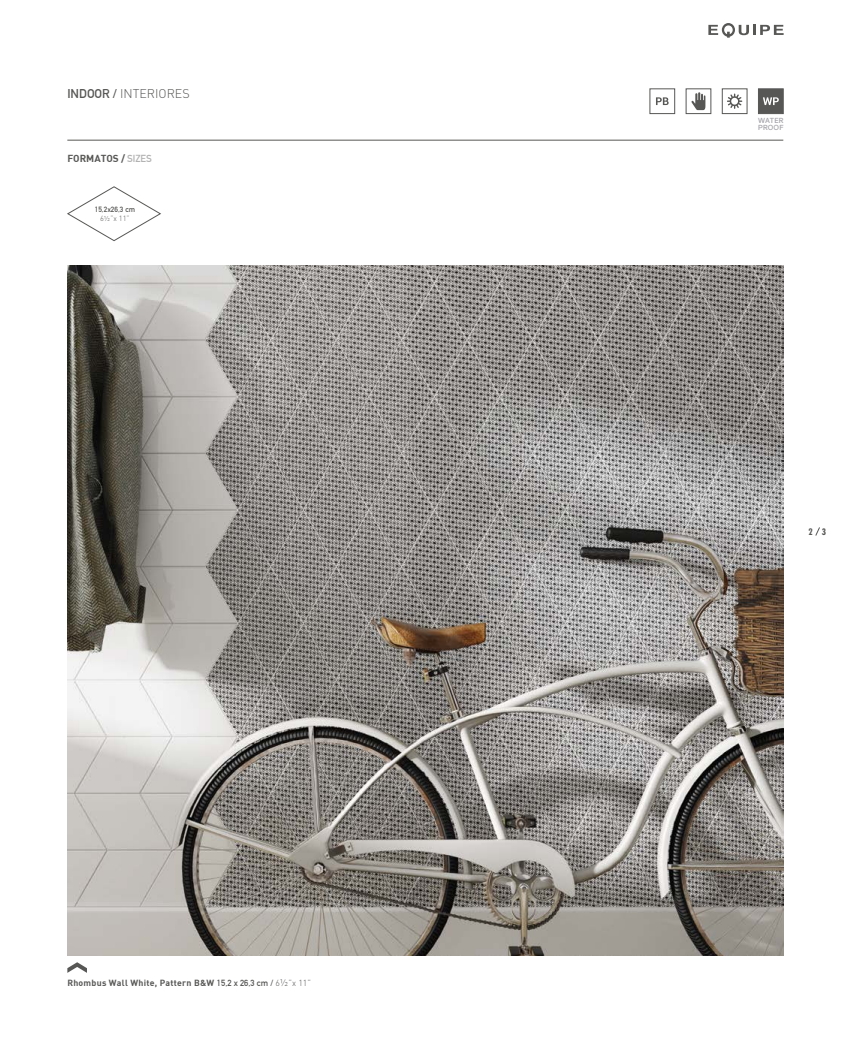
<style>
.page{position:relative;width:851px;height:1063px;background:#fff}
.page>*{position:absolute;margin:0;border:0;box-sizing:border-box;transform-origin:0 0}
.t1{font:300 12.5px "DIN";color:#575756}
.t2{font:10px "DIN Bold";color:#575756}
.t3{font:8.75px "DIN Bold";letter-spacing:.03em;color:#575756}
.t4{font:700 condensed 8.75px "Futura";color:#575756}
.t5{font:700 7.5px "DIN Alternate";color:#575756}
.t6{font:300 7.5px "DIN";color:#575756}
.t7{font:700 7px/6.2px "Gravity";letter-spacing:.015em;color:#a5a4aa}
.s1{font-family:"DIN Alternate";font-weight:700}
.s2{font-family:"DIN Alternate";font-weight:700;color:#b3b2b2}
.s3{font-family:"Seravek";font-weight:200}
.s4{font-family:"DIN";font-weight:300}
.s5{font-family:"Seravek";font-weight:200;font-size:10px}
</style>
<div class="page">
<svg style="left:815px;top:527px;width:5px;height:9px"></svg>
<svg style="left:708px;top:23px;width:75px;height:15px"></svg>
<svg style="left:67px;top:186px;width:94px;height:55px"></svg>
<svg style="left:691px;top:92px;width:14px;height:18px"></svg>
<div style="left:685px;top:88px;width:26px;height:26px;border:1px solid #575756"></div>
<svg style="left:727px;top:94px;width:15px;height:15px"></svg>
<div style="left:721px;top:88px;width:26px;height:26px;border:1px solid #575756"></div>
<div style="left:758px;top:88px;width:25px;height:26px;background:#575756;border:1px solid #575756"></div>
<svg style="left:763px;top:97px;width:15px;height:8px"></svg>
<svg style="left:656px;top:97px;width:12px;height:8px"></svg>
<div style="left:649px;top:88px;width:26px;height:26px;border:1px solid #575756"></div>
<img style="left:67px;top:266px;width:716px;height:689px">
<hr style="left:67px;top:140px;width:716px;height:1px;background:#575756">
<svg style="left:67px;top:962px;width:20px;height:11px"></svg>
<h1 class="t1" style="left:67px;top:86px;width:124px"><span class="s1">INDOOR /</span> INTERIORES</h1>
<p class="t2" style="left:67px;top:152px;width:86px">FORMATOS / <span class="s2">SIZES</span></p>
<p class="t5" style="left:95px;top:204px;width:42px">15,2x26,3 cm</p>
<p class="t6" style="left:100px;top:214px;width:31px">6<span class="s3">1/2</span>”x 11”</p>
<p class="t3" style="left:67px;top:977px;width:245px">Rhombus Wall White, Pattern B&amp;W <span class="s1">15,2 x 26,3 cm /</span> <span class="s4">6</span><span class="s5">1/2</span><span class="s4">”x 11”</span></p>
<p class="t7" style="left:758px;top:118px;width:27px">WATER<br>PROOF</p>
<p class="t4" style="left:808px;top:526px;width:19px">2 3</p>
</div>
